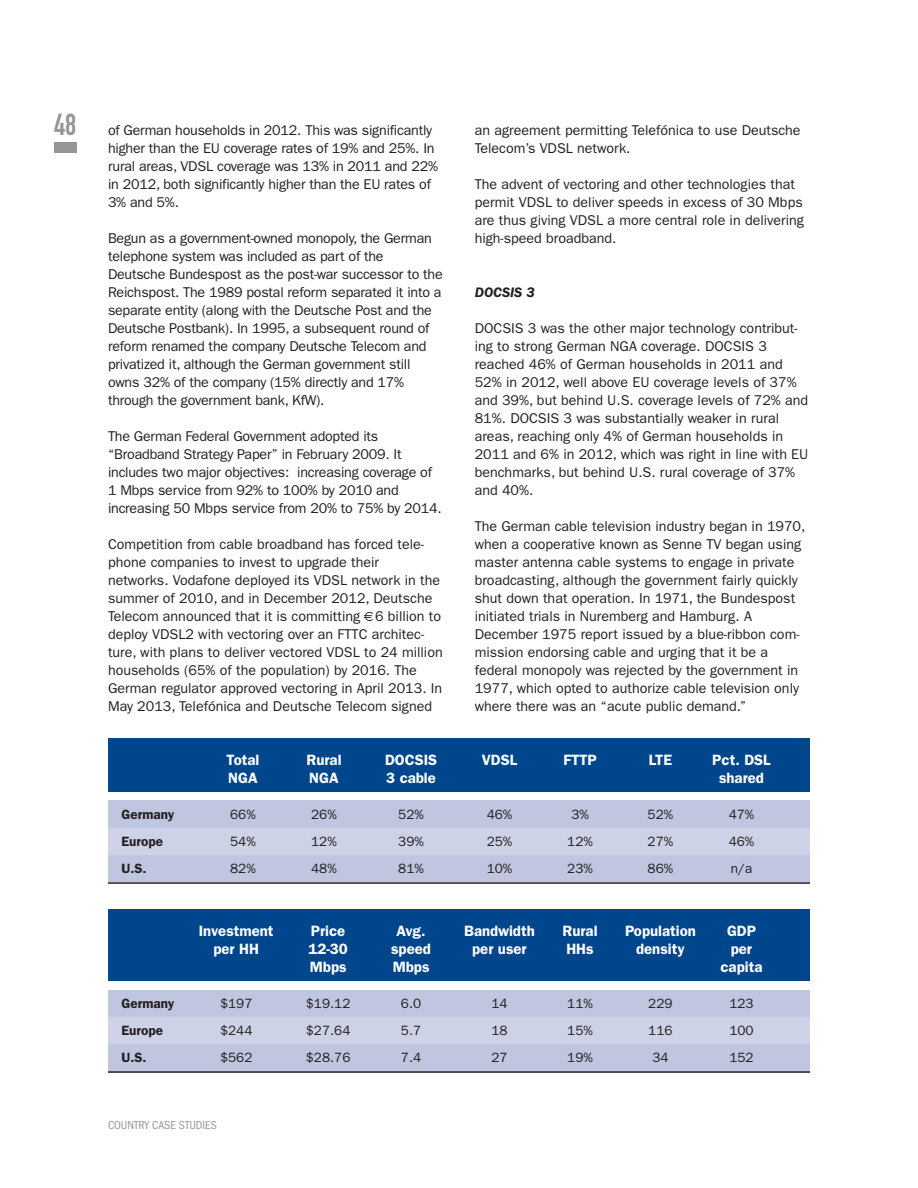
<style>
.page{position:relative;width:918px;height:1188px;background:#fff}
.page>*{position:absolute;margin:0;border:0;box-sizing:border-box;transform-origin:0 0}
.t1{font:600 15px "Franklin Gothic";color:#fff}
.t2{font:14.25px/18px "Franklin Gothic";color:#231f20}
.t3{font:italic 600 14.25px "Franklin Gothic";color:#231f20}
.t4{font:13.5px "Franklin Gothic";color:#231f20}
.t5{font:600 13.5px "Franklin Gothic";color:#231f20}
.t6{font:condensed 12px "Franklin Gothic";color:#949698}
.s1{font-family:"DIN Condensed";font-weight:700;font-size:30px;color:#949698}
</style>
<div class="page">
<div style="left:54px;top:143px;width:23px;height:10px;background:#949698"></div>
<div style="left:108px;top:801px;width:702px;height:81px;background:#c0c6df"></div>
<div style="left:108px;top:828px;width:702px;height:27px;background:#ced2e7"></div>
<div style="left:108px;top:738px;width:702px;height:53px;background:#00468c"></div>
<hr style="left:108px;top:882px;width:702px;height:2px;background:#231f20">
<div style="left:108px;top:990px;width:702px;height:82px;background:#c0c6df"></div>
<div style="left:108px;top:1017px;width:702px;height:27px;background:#ced2e7"></div>
<div style="left:108px;top:909px;width:702px;height:72px;background:#00468c"></div>
<hr style="left:108px;top:1071px;width:702px;height:2px;background:#231f20">
<p class="t2" style="left:108px;top:122px;width:332px;text-indent:-54px"><span class="s1">48</span> of German households in 2012. This was significantly higher than the EU coverage rates of 19% and 25%. In rural areas, VDSL coverage was 13% in 2011 and 22% in 2012, both significantly higher than the EU rates of 3% and 5%.</p>
<p class="t2" style="left:108px;top:230px;width:336px">Begun as a government-owned monopoly, the German telephone system was included as part of the Deutsche Bundespost as the post-war successor to the Reichspost. The 1989 postal reform separated it into a separate entity (along with the Deutsche Post and the Deutsche Postbank). In 1995, a subsequent round of reform renamed the company Deutsche Telecom and privatized it, although the German government still owns 32% of the company (15% directly and 17% through the government bank, KfW).</p>
<p class="t2" style="left:108px;top:428px;width:335px">The German Federal Government adopted its “Broadband Strategy Paper” in February 2009. It includes two major objectives: increasing coverage of 1 Mbps service from 92% to 100% by 2010 and increasing 50 Mbps service from 20% to 75% by 2014.</p>
<p class="t2" style="left:108px;top:536px;width:336px">Competition from cable broadband has forced tele&shy;phone companies to invest to upgrade their networks. Vodafone deployed its VDSL network in the summer of 2010, and in December 2012, Deutsche Telecom announced that it is committing 6 billion to deploy VDSL2 with vectoring over an FTTC architec&shy;ture, with plans to deliver vectored VDSL to 24 million households (65% of the population) by 2016. The German regulator approved vectoring in April 2013. In May 2013, Telefónica and Deutsche Telecom signed</p>
<p class="t2" style="left:475px;top:122px;width:327px">an agreement permitting Telefónica to use Deutsche<br>Telecom’s VDSL network.</p>
<p class="t2" style="left:475px;top:176px;width:331px">The advent of vectoring and other technologies that permit VDSL to deliver speeds in excess of 30 Mbps are thus giving VDSL a more central role in delivering high-speed broadband.</p>
<p class="t3" style="left:475px;top:287px;width:62px">DOCSIS 3</p>
<p class="t2" style="left:475px;top:320px;width:335px">DOCSIS 3 was the other major technology contribut&shy;ing to strong German NGA coverage. DOCSIS 3 reached 46% of German households in 2011 and 52% in 2012, well above EU coverage levels of 37% and 39%, but behind U.S. coverage levels of 72% and 81%. DOCSIS 3 was substantially weaker in rural areas, reaching only 4% of German households in 2011 and 6% in 2012, which was right in line with EU benchmarks, but behind U.S. rural coverage of 37% and 40%.</p>
<p class="t2" style="left:475px;top:518px;width:332px">The German cable television industry began in 1970, when a cooperative known as Senne TV began using master antenna cable systems to engage in private broadcasting, although the government fairly quickly shut down that operation. In 1971, the Bundespost initiated trials in Nuremberg and Hamburg. A December 1975 report issued by a blue-ribbon com&shy;mission endorsing cable and urging that it be a federal monopoly was rejected by the government in 1977, which opted to authorize cable television only where there was an “acute public demand.”</p>
<p class="t1" style="left:227px;top:755px;width:34px">Total</p>
<p class="t1" style="left:307px;top:755px;width:37px">Rural</p>
<p class="t1" style="left:385px;top:755px;width:54px">DOCSIS</p>
<p class="t1" style="left:482px;top:755px;width:37px">VDSL</p>
<p class="t1" style="left:563px;top:755px;width:35px">FTTP</p>
<p class="t1" style="left:649px;top:755px;width:25px">LTE</p>
<p class="t1" style="left:712px;top:755px;width:60px">Pct. DSL</p>
<p class="t1" style="left:228px;top:773px;width:31px">NGA</p>
<p class="t1" style="left:309px;top:773px;width:31px">NGA</p>
<p class="t1" style="left:386px;top:773px;width:51px">3 cable</p>
<p class="t1" style="left:719px;top:773px;width:46px">shared</p>
<p class="t5" style="left:122px;top:810px;width:54px">Germany</p>
<p class="t4" style="left:230px;top:810px;width:27px">66%</p>
<p class="t4" style="left:311px;top:810px;width:27px">26%</p>
<p class="t4" style="left:398px;top:810px;width:27px">52%</p>
<p class="t4" style="left:487px;top:810px;width:27px">46%</p>
<p class="t4" style="left:571px;top:810px;width:19px">3%</p>
<p class="t4" style="left:648px;top:810px;width:27px">52%</p>
<p class="t4" style="left:729px;top:810px;width:27px">47%</p>
<p class="t5" style="left:122px;top:837px;width:43px">Europe</p>
<p class="t4" style="left:230px;top:837px;width:27px">54%</p>
<p class="t4" style="left:311px;top:837px;width:27px">12%</p>
<p class="t4" style="left:398px;top:837px;width:27px">39%</p>
<p class="t4" style="left:487px;top:837px;width:27px">25%</p>
<p class="t4" style="left:567px;top:837px;width:27px">12%</p>
<p class="t4" style="left:648px;top:837px;width:27px">27%</p>
<p class="t4" style="left:729px;top:837px;width:27px">46%</p>
<p class="t5" style="left:122px;top:864px;width:27px">U.S.</p>
<p class="t4" style="left:230px;top:864px;width:27px">82%</p>
<p class="t4" style="left:311px;top:864px;width:27px">48%</p>
<p class="t4" style="left:398px;top:864px;width:27px">81%</p>
<p class="t4" style="left:487px;top:864px;width:27px">10%</p>
<p class="t4" style="left:567px;top:864px;width:27px">23%</p>
<p class="t4" style="left:648px;top:864px;width:27px">86%</p>
<p class="t4" style="left:731px;top:864px;width:23px">n/a</p>
<p class="t1" style="left:199px;top:926px;width:76px">Investment</p>
<p class="t1" style="left:311px;top:926px;width:36px">Price</p>
<p class="t1" style="left:396px;top:926px;width:31px">Avg.</p>
<p class="t1" style="left:464px;top:926px;width:72px">Bandwidth</p>
<p class="t1" style="left:563px;top:926px;width:37px">Rural</p>
<p class="t1" style="left:625px;top:926px;width:72px">Population</p>
<p class="t1" style="left:727px;top:926px;width:31px">GDP</p>
<p class="t1" style="left:213px;top:944px;width:47px">per HH</p>
<p class="t1" style="left:308px;top:944px;width:41px">12-30</p>
<p class="t1" style="left:391px;top:944px;width:41px">speed</p>
<p class="t1" style="left:472px;top:944px;width:56px">per user</p>
<p class="t1" style="left:566px;top:944px;width:29px">HHs</p>
<p class="t1" style="left:636px;top:944px;width:50px">density</p>
<p class="t1" style="left:731px;top:944px;width:23px">per</p>
<p class="t1" style="left:310px;top:962px;width:38px">Mbps</p>
<p class="t1" style="left:393px;top:962px;width:38px">Mbps</p>
<p class="t1" style="left:721px;top:962px;width:43px">capita</p>
<p class="t5" style="left:122px;top:999px;width:54px">Germany</p>
<p class="t4" style="left:220px;top:999px;width:34px">$197</p>
<p class="t4" style="left:306px;top:999px;width:46px">$19.12</p>
<p class="t4" style="left:401px;top:999px;width:22px">6.0</p>
<p class="t4" style="left:491px;top:999px;width:18px">14</p>
<p class="t4" style="left:567px;top:999px;width:27px">11%</p>
<p class="t4" style="left:648px;top:999px;width:26px">229</p>
<p class="t4" style="left:729px;top:999px;width:26px">123</p>
<p class="t5" style="left:122px;top:1026px;width:43px">Europe</p>
<p class="t4" style="left:220px;top:1026px;width:34px">$244</p>
<p class="t4" style="left:306px;top:1026px;width:46px">$27.64</p>
<p class="t4" style="left:401px;top:1026px;width:22px">5.7</p>
<p class="t4" style="left:491px;top:1026px;width:18px">18</p>
<p class="t4" style="left:567px;top:1026px;width:27px">15%</p>
<p class="t4" style="left:648px;top:1026px;width:26px">116</p>
<p class="t4" style="left:729px;top:1026px;width:26px">100</p>
<p class="t5" style="left:122px;top:1053px;width:27px">U.S.</p>
<p class="t4" style="left:220px;top:1053px;width:34px">$562</p>
<p class="t4" style="left:306px;top:1053px;width:46px">$28.76</p>
<p class="t4" style="left:401px;top:1053px;width:22px">7.4</p>
<p class="t4" style="left:491px;top:1053px;width:18px">27</p>
<p class="t4" style="left:567px;top:1053px;width:27px">19%</p>
<p class="t4" style="left:652px;top:1053px;width:18px">34</p>
<p class="t4" style="left:729px;top:1053px;width:26px">152</p>
<p class="t6" style="left:108px;top:1121px;width:110px">COUNTRY CASE STUDIES</p>
</div>
